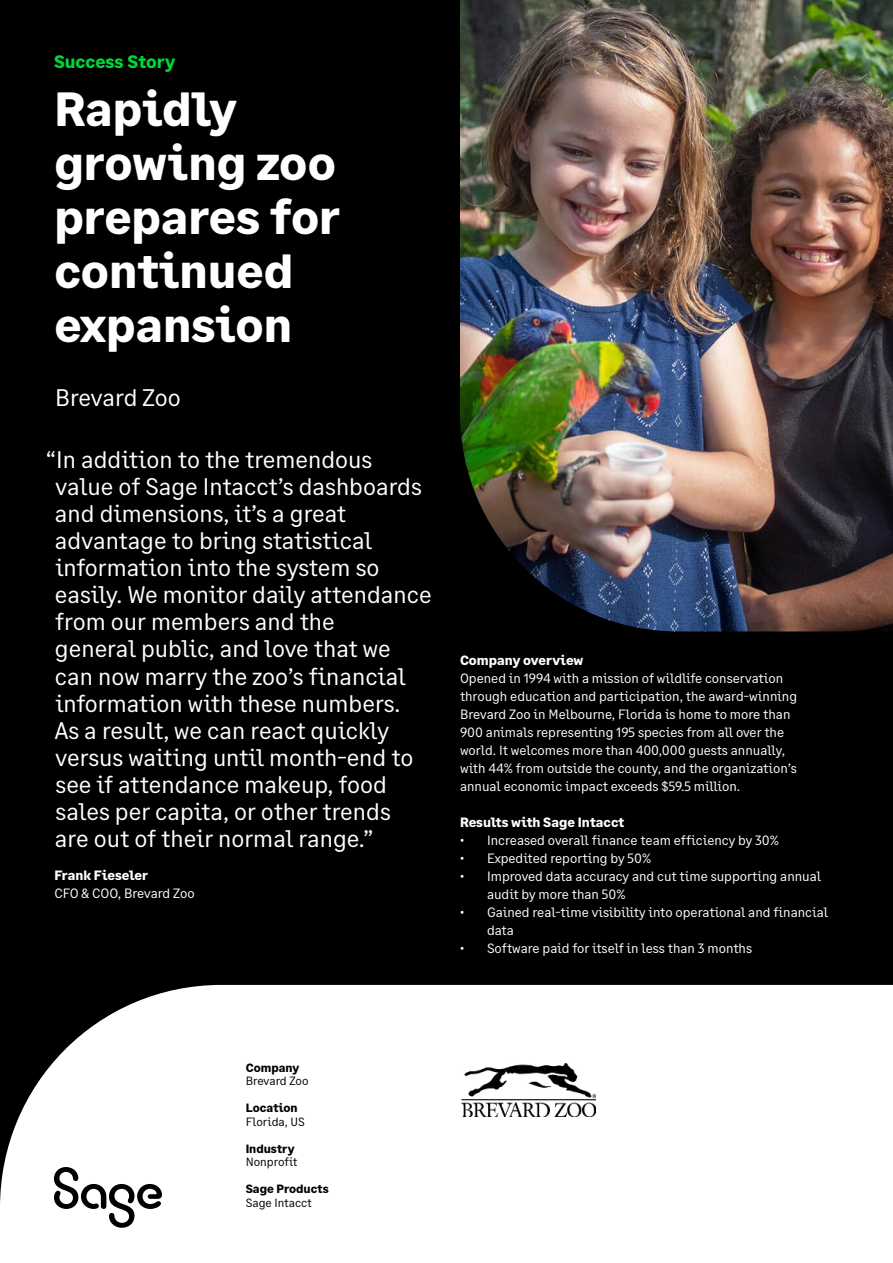
<style>
.page{position:relative;width:893px;height:1263px;background:#000}
.page>*{position:absolute;margin:0;border:0;box-sizing:border-box;transform-origin:0 0}
.t1{font:700 48px/54px "Sage Text";color:#fff}
.t2{font:24px/27px "Sage Text";color:#fff}
.t3{font:700 18px "Sage Text";color:#00d639}
.t4{font:13.5px/18px "Sage Text";color:#fff}
.t5{font:700 13.5px "Sage Text";color:#fff}
.t6{font:12px "Sage Text";color:#000}
.t7{font:700 12px "Sage Text";color:#000}
</style>
<div class="page">
<div style="left:0;top:985px;width:893px;height:278px;background:#fff"></div>
<img style="left:462px;top:1064px;width:133px;height:52px">
<img style="left:460px;top:0;width:433px;height:631px">
<svg style="left:54px;top:1167px;width:108px;height:61px"></svg>
<h3 class="t3" style="left:54px;top:55px;width:123px">Success Story</h3>
<h1 class="t1" style="left:54px;top:86px;width:287px">Rapidly growing zoo prepares for continued expansion</h1>
<h2 class="t2" style="left:55px;top:386px;width:127px">Brevard Zoo</h2>
<p class="t2" style="left:55px;top:448px;width:378px;text-indent:-9px">“In addition to the tremendous value of Sage Intacct’s dashboards and dimensions, it’s a great advantage to bring statistical information into the system so easily. We monitor daily attendance from our members and the<br>general public, and love that we can now marry the zoo’s financial information with these numbers.<br>As a result, we can react quickly versus waiting until month-end to see if attendance makeup, food sales per capita, or other trends<br>are out of their normal range.”</p>
<p class="t5" style="left:54px;top:869px;width:95px">Frank Fieseler</p>
<p class="t4" style="left:54px;top:885px;width:142px">CFO &amp; COO, Brevard Zoo</p>
<p class="t5" style="left:460px;top:654px;width:125px">Company overview</p>
<p class="t4" style="left:460px;top:670px;width:339px">Opened in 1994 with a mission of wildlife conservation through education and participation, the award-winning Brevard Zoo in Melbourne, Florida is home to more than 900 animals representing 195 species from all over the world. It welcomes more than 400,000 guests annually, with 44% from outside the county, and the organization’s annual economic impact exceeds $59.5 million.</p>
<p class="t5" style="left:460px;top:816px;width:166px">Results with Sage Intacct</p>
<p class="t4" style="left:460px;top:832px;width:320px">• Increased overall finance team efficiency by 30%</p>
<p class="t4" style="left:460px;top:850px;width:193px">• Expedited reporting by 50%</p>
<p class="t4" style="left:487px;top:868px;width:336px;text-indent:-27px">• Improved data accuracy and cut time supporting annual audit by more than 50%</p>
<p class="t4" style="left:487px;top:904px;width:343px;text-indent:-27px">• Gained real-time visibility into operational and financial data</p>
<p class="t4" style="left:460px;top:940px;width:294px">• Software paid for itself in less than 3 months</p>
<p class="t7" style="left:246px;top:1062px;width:55px">Company</p>
<p class="t6" style="left:246px;top:1076px;width:64px">Brevard Zoo</p>
<p class="t7" style="left:246px;top:1103px;width:54px">Location</p>
<p class="t6" style="left:246px;top:1116px;width:61px">Florida, US</p>
<p class="t7" style="left:246px;top:1143px;width:50px">Industry</p>
<p class="t6" style="left:246px;top:1157px;width:53px">Nonprofit</p>
<p class="t7" style="left:246px;top:1184px;width:84px">Sage Products</p>
<p class="t6" style="left:246px;top:1197px;width:68px">Sage Intacct</p>
</div>
